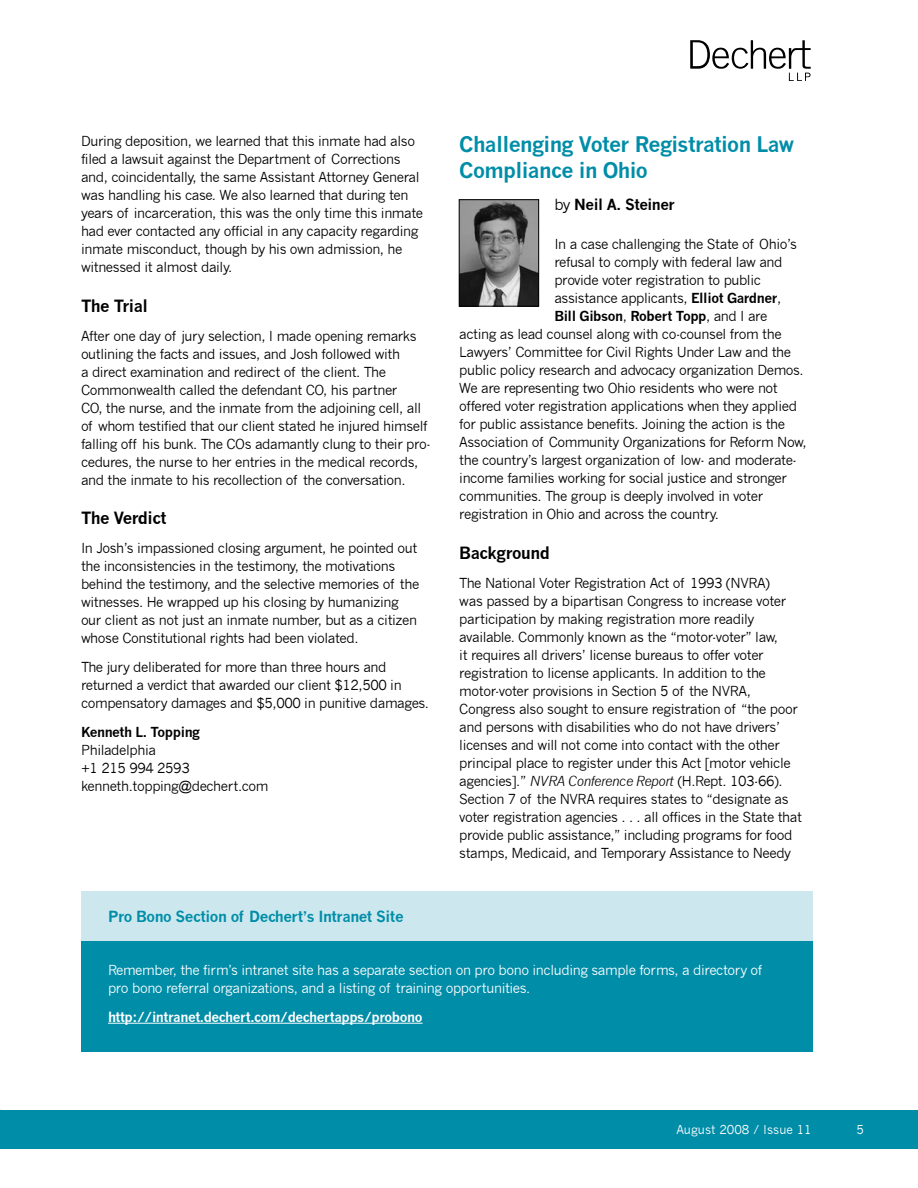
<style>
.page{position:relative;width:918px;height:1188px;background:#fff}
.page>*{position:absolute;margin:0;border:0;box-sizing:border-box;transform-origin:0 0}
.t1{font:51px "D Three LLP";color:#000}
.t2{font:700 21px/25.5px "News Gothic";letter-spacing:-.03em;color:#008da8}
.t3{font:700 16.5px "News Gothic";letter-spacing:-.03em;color:#000}
.t4{font:700 15px "News Gothic";letter-spacing:-.03em;color:#008da8}
.t5{font:700 15px "News Gothic";letter-spacing:-.03em;color:#000}
.t6{font:13.5px/18px "News Gothic";letter-spacing:-.03em;color:#000}
.t7{font:13.5px/18px "News Gothic";letter-spacing:-.03em;color:#fff}
.t8{font:700 13.5px "News Gothic";letter-spacing:-.03em;color:#fff}
.t9{font:700 13.5px "News Gothic";letter-spacing:-.03em;color:#000}
.t10{font:12px "News Gothic";color:#fff}
.s1{font-weight:400}
.s2{font-weight:700}
.s3{font-style:italic}
</style>
<div class="page">
<div style="left:0;top:1110px;width:918px;height:39px;background:#008da8"></div>
<div style="left:81px;top:891px;width:731px;height:50px;background:#cce8ee"></div>
<div style="left:81px;top:941px;width:731px;height:111px;background:#008da8"></div>
<hr style="left:108px;top:1023px;width:315px;height:1px;background:#fff">
<img style="left:461px;top:202px;width:76px;height:102px">
<div style="left:459px;top:200px;width:80px;height:106px;border:1px solid #000"></div>
<p class="t6" style="left:81px;top:133px;width:344px">During deposition, we learned that this inmate had also filed a lawsuit against the Department of Corrections and, coincidentally, the same Assistant Attorney General was handling his case. We also learned that during ten years of incarceration, this was the only time this inmate had ever contacted any official in any capacity regarding inmate misconduct, though by his own admission, he witnessed it almost daily.</p>
<p class="t3" style="left:81px;top:296px;width:69px">The Trial</p>
<p class="t6" style="left:81px;top:327px;width:351px">After one day of jury selection, I made opening remarks outlining the facts and issues, and Josh followed with<br>a direct examination and redirect of the client. The Commonwealth called the defendant CO, his partner<br>CO, the nurse, and the inmate from the adjoining cell, all of whom testified that our client stated he injured himself falling off his bunk. The COs adamantly clung to their pro&shy;cedures, the nurse to her entries in the medical records, and the inmate to his recollection of the conversation.</p>
<p class="t3" style="left:81px;top:508px;width:87px">The Verdict</p>
<p class="t6" style="left:81px;top:539px;width:340px">In Josh’s impassioned closing argument, he pointed out the inconsistencies in the testimony, the motivations behind the testimony, and the selective memories of the witnesses. He wrapped up his closing by humanizing our client as not just an inmate number, but as a citizen whose Constitutional rights had been violated.</p>
<p class="t6" style="left:81px;top:658px;width:350px">The jury deliberated for more than three hours and returned a verdict that awarded our client $12,500 in compensatory damages and $5,000 in punitive damages.</p>
<p class="t9" style="left:81px;top:724px;width:121px">Kenneth L. Topping</p>
<p class="t6" style="left:81px;top:741px;width:189px">Philadelphia<br>+1 215 994 2593 kenneth.topping@dechert.com</p>
<p class="t4" style="left:108px;top:907px;width:297px">Pro Bono Section of Dechert’s Intranet Site</p>
<h1 class="t1" style="left:690px;top:34px;width:128px">D</h1>
<h2 class="t2" style="left:459px;top:132px;width:337px">Challenging Voter Registration Law<br>Compliance in Ohio</h2>
<p class="t5" style="left:554px;top:195px;width:122px"><span class="s1">by</span> Neil A. Steiner</p>
<p class="t6" style="left:554px;top:235px;width:244px">In a case challenging the State of Ohio’s</p>
<p class="t6" style="left:554px;top:253px;width:230px">refusal to comply with federal law and</p>
<p class="t6" style="left:554px;top:271px;width:208px">provide voter registration to public</p>
<p class="t6" style="left:554px;top:289px;width:228px">assistance applicants, <span class="s2">Elliot Gardner</span>,</p>
<p class="t9" style="left:554px;top:308px;width:215px">Bill Gibson<span class="s1">,</span> Robert Topp<span class="s1">, and I are</span></p>
<p class="t6" style="left:459px;top:325px;width:324px">acting as lead counsel along with co-counsel from the</p>
<p class="t6" style="left:459px;top:343px;width:333px">Lawyers’ Committee for Civil Rights Under Law and the</p>
<p class="t6" style="left:459px;top:361px;width:346px">public policy research and advocacy organization Demos.</p>
<p class="t6" style="left:459px;top:379px;width:320px">We are representing two Ohio residents who were not</p>
<p class="t6" style="left:459px;top:397px;width:339px">offered voter registration applications when they applied</p>
<p class="t6" style="left:459px;top:415px;width:327px">for public assistance benefits. Joining the action is the</p>
<p class="t6" style="left:459px;top:433px;width:349px">Association of Community Organizations for Reform Now,</p>
<p class="t6" style="left:459px;top:451px;width:339px">the country’s largest organization of low- and moderate-</p>
<p class="t6" style="left:459px;top:469px;width:329px">income families working for social justice and stronger</p>
<p class="t6" style="left:459px;top:487px;width:305px">communities. The group is deeply involved in voter</p>
<p class="t6" style="left:459px;top:505px;width:261px">registration in Ohio and across the country.</p>
<p class="t3" style="left:459px;top:543px;width:92px">Background</p>
<p class="t6" style="left:459px;top:574px;width:344px">The National Voter Registration Act of 1993 (NVRA)<br>was passed by a bipartisan Congress to increase voter participation by making registration more readily available. Commonly known as the “motor-voter” law,<br>it requires all drivers’ license bureaus to offer voter registration to license applicants. In addition to the motor-voter provisions in Section 5 of the NVRA, Congress also sought to ensure registration of “the poor and persons with disabilities who do not have drivers’ licenses and will not come into contact with the other principal place to register under this Act [motor vehicle agencies].” <span class="s3">NVRA Conference Report</span> (H.Rept. 103-66).<br>Section 7 of the NVRA requires states to “designate as voter registration agencies . . . all offices in the State that provide public assistance,” including programs for food stamps, Medicaid, and Temporary Assistance to Needy</p>
<p class="t7" style="left:108px;top:961px;width:656px">Remember, the firm’s intranet site has a separate section on pro bono including sample forms, a directory of pro bono referral organizations, and a listing of training opportunities.</p>
<p class="t8" style="left:108px;top:1009px;width:316px">http://intranet.dechert.com/dechertapps/probono</p>
<p class="t10" style="left:677px;top:1123px;width:137px">August 2008 / Issue 11</p>
<p class="t10" style="left:857px;top:1123px;width:9px">5</p>
</div>
